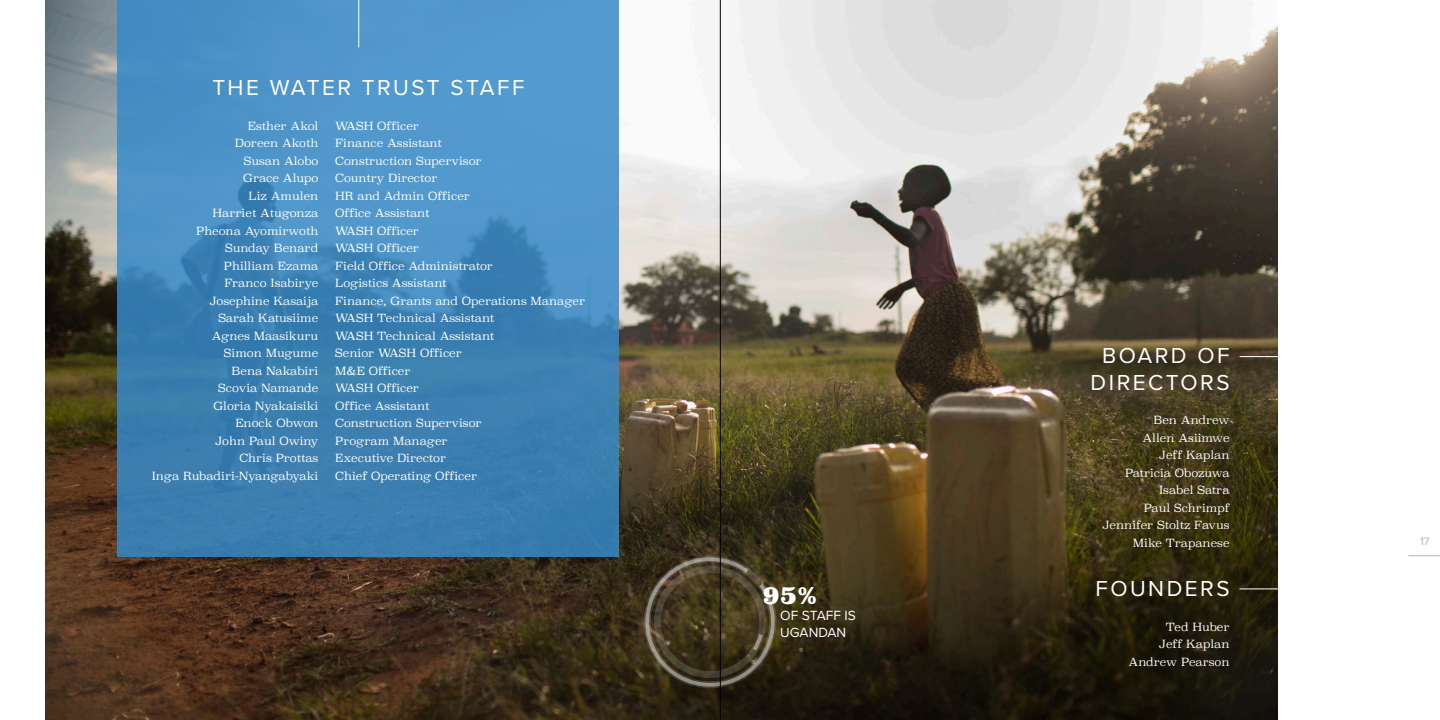
<style>
.page{position:relative;width:1440px;height:720px;background:#fff}
.page>*{position:absolute;margin:0;border:0;box-sizing:border-box;transform-origin:0 0}
.t1{font:25px "Superclarendon Bl";color:#fff}
.t2{font:22.5px/27px "Proxima Nova";letter-spacing:.11em;color:#fff;text-align:center}
.t3{font:13.75px/16.2px "Proxima Nova";color:#fff}
.t4{font:11.25px/17.5px "Superclarendon Lt";color:#fff;text-align:right}
.t5{font:11.25px "Proxima Nova";color:#b4b1b1}
</style>
<div class="page">
<hr style="left:1409px;top:555px;width:31px;height:1px;background:#b4b1b1">
<img style="left:45px;top:0;width:1233px;height:720px">
<svg style="left:118px;top:0;width:501px;height:557px;background:#4489bc"></svg>
<hr style="left:358px;top:0;width:1px;height:47px;background:#fff">
<img style="left:585px;top:220px;width:693px;height:500px">
<hr style="left:1240px;top:356px;width:99px;height:1px;background:#fff">
<hr style="left:1240px;top:589px;width:99px;height:1px;background:#fff">
<svg style="left:637px;top:552px;width:146px;height:143px;background:#453b25"></svg>
<hr style="left:720px;top:0;width:1px;height:720px;background:#000">
<h2 class="t2" style="left:212px;top:73px;width:314px">THE WATER TRUST STAFF</h2>
<p class="t4" style="left:248px;top:117px;width:72px">Esther Akol</p>
<p class="t4" style="left:335px;top:117px;width:85px">WASH Officer</p>
<p class="t4" style="left:235px;top:134px;width:85px">Doreen Akoth</p>
<p class="t4" style="left:335px;top:134px;width:108px">Finance Assistant</p>
<p class="t4" style="left:244px;top:152px;width:76px">Susan Alobo</p>
<p class="t4" style="left:335px;top:152px;width:148px">Construction Supervisor</p>
<p class="t4" style="left:243px;top:169px;width:77px">Grace Alupo</p>
<p class="t4" style="left:335px;top:169px;width:104px">Country Director</p>
<p class="t4" style="left:249px;top:187px;width:71px">Liz Amulen</p>
<p class="t4" style="left:335px;top:187px;width:136px">HR and Admin Officer</p>
<p class="t4" style="left:213px;top:204px;width:107px">Harriet Atugonza</p>
<p class="t4" style="left:335px;top:204px;width:96px">Office Assistant</p>
<p class="t4" style="left:196px;top:222px;width:124px">Pheona Ayomirwoth</p>
<p class="t4" style="left:335px;top:222px;width:85px">WASH Officer</p>
<p class="t4" style="left:225px;top:239px;width:95px">Sunday Benard</p>
<p class="t4" style="left:335px;top:239px;width:85px">WASH Officer</p>
<p class="t4" style="left:224px;top:257px;width:96px">Philliam Ezama</p>
<p class="t4" style="left:335px;top:257px;width:159px">Field Office Administrator</p>
<p class="t4" style="left:225px;top:274px;width:95px">Franco Isabirye</p>
<p class="t4" style="left:335px;top:274px;width:113px">Logistics Assistant</p>
<p class="t4" style="left:210px;top:292px;width:110px">Josephine Kasaija</p>
<p class="t4" style="left:335px;top:292px;width:252px">Finance, Grants and Operations Manager</p>
<p class="t4" style="left:218px;top:309px;width:102px">Sarah Katusiime</p>
<p class="t4" style="left:335px;top:309px;width:161px">WASH Technical Assistant</p>
<p class="t4" style="left:212px;top:327px;width:108px">Agnes Maasikuru</p>
<p class="t4" style="left:335px;top:327px;width:161px">WASH Technical Assistant</p>
<p class="t4" style="left:224px;top:344px;width:96px">Simon Mugume</p>
<p class="t4" style="left:335px;top:344px;width:128px">Senior WASH Officer</p>
<p class="t4" style="left:231px;top:362px;width:88px">Bena Nakabiri</p>
<p class="t4" style="left:335px;top:362px;width:77px">M&amp;E Officer</p>
<p class="t4" style="left:218px;top:379px;width:102px">Scovia Namande</p>
<p class="t4" style="left:335px;top:379px;width:85px">WASH Officer</p>
<p class="t4" style="left:213px;top:397px;width:106px">Gloria Nyakaisiki</p>
<p class="t4" style="left:335px;top:397px;width:96px">Office Assistant</p>
<p class="t4" style="left:235px;top:414px;width:84px">Enock Obwon</p>
<p class="t4" style="left:335px;top:414px;width:148px">Construction Supervisor</p>
<p class="t4" style="left:215px;top:432px;width:105px">John Paul Owiny</p>
<p class="t4" style="left:335px;top:432px;width:114px">Program Manager</p>
<p class="t4" style="left:239px;top:449px;width:81px">Chris Prottas</p>
<p class="t4" style="left:335px;top:449px;width:112px">Executive Director</p>
<p class="t4" style="left:152px;top:467px;width:168px">Inga Rubadiri-Nyangabyaki</p>
<p class="t4" style="left:335px;top:467px;width:143px">Chief Operating Officer</p>
<h1 class="t1" style="left:762px;top:580px;width:56px">95%</h1>
<p class="t3" style="left:780px;top:607px;width:77px">OF STAFF IS<br>UGANDAN</p>
<h2 class="t2" style="left:1091px;top:341px;width:140px">BOARD OF<br>DIRECTORS</h2>
<p class="t4" style="left:1103px;top:411px;width:129px">Ben Andrew<br>Allen Asiimwe<br>Jeff Kaplan<br>Patricia Obozuwa<br>Isabel Satra<br>Paul Schrimpf<br>Jennifer Stoltz Favus<br>Mike Trapanese</p>
<h2 class="t2" style="left:1096px;top:574px;width:136px">FOUNDERS</h2>
<p class="t4" style="left:1129px;top:618px;width:102px">Ted Huber<br>Jeff Kaplan<br>Andrew Pearson</p>
<p class="t5" style="left:1420px;top:532px;width:11px">17</p>
</div>
